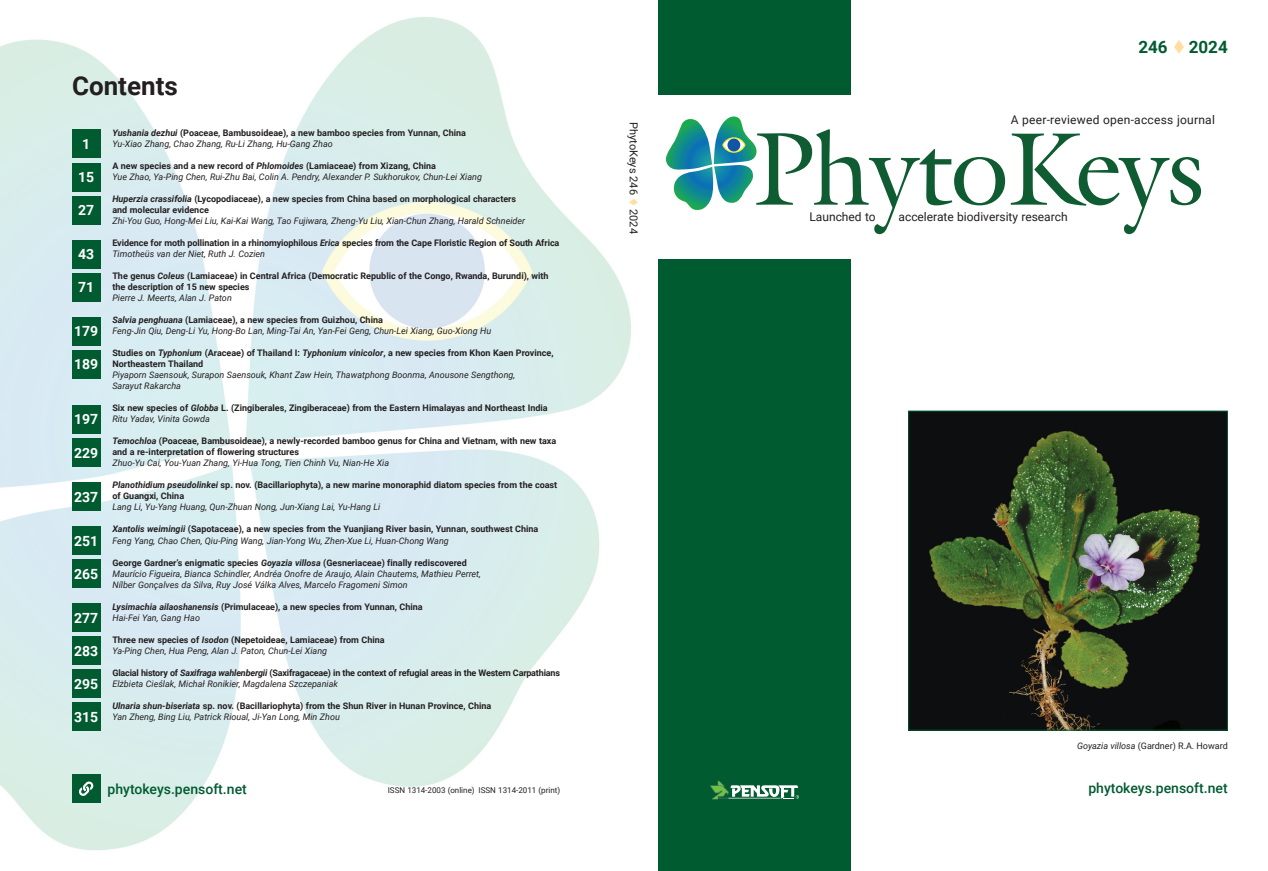
<style>
.page{position:relative;width:1268px;height:871px;background:#fff}
.page>*{position:absolute;margin:0;border:0;box-sizing:border-box;transform-origin:0 0}
.t1{font:700 26px "Roboto";color:#231f20}
.t2{font:700 17px "Roboto";color:#005b31}
.t3{font:500 14px "Roboto";color:#005b31}
.t4{font:700 14px "Roboto";color:#fff}
.t5{font:12px "Roboto";color:#231f20}
.t6{font:12px "Roboto";letter-spacing:.02em;color:#231f20}
.t7{font:11px "Roboto";color:#231f20}
.t8{font:700 9px/11px "Roboto";color:#231f20}
.t9{font:italic 9px/11px "Roboto";color:#231f20}
.t10{font:700 9px/11px "Roboto";letter-spacing:-.02em;color:#231f20}
.t11{font:9px "Roboto";color:#231f20}
.t12{font:8px "Roboto";color:#231f20}
.s1{font-style:italic}
.s2{font-weight:400;font-style:italic}
.s3{font-weight:700;font-style:normal}
.s4{font-weight:700}
.s5{color:#ffdea4}
</style>
<div class="page">
<img style="left:910px;top:412px;width:316px;height:316px">
<div style="left:908px;top:410px;width:320px;height:320px;border:1px solid #005b31"></div>
<img style="left:0;top:17px;width:631px;height:833px">
<div style="left:658px;top:259px;width:192px;height:611px;background:#005b31"></div>
<div style="left:658px;top:0;width:192px;height:95px;background:#005b31"></div>
<div style="left:72px;top:129px;width:28px;height:29px;background:#005b31"></div>
<div style="left:72px;top:163px;width:28px;height:28px;background:#005b31"></div>
<div style="left:72px;top:196px;width:28px;height:28px;background:#005b31"></div>
<div style="left:72px;top:240px;width:28px;height:28px;background:#005b31"></div>
<div style="left:72px;top:273px;width:28px;height:28px;background:#005b31"></div>
<div style="left:72px;top:317px;width:28px;height:28px;background:#005b31"></div>
<div style="left:72px;top:350px;width:28px;height:28px;background:#005b31"></div>
<div style="left:72px;top:405px;width:28px;height:28px;background:#005b31"></div>
<div style="left:72px;top:438px;width:28px;height:28px;background:#005b31"></div>
<div style="left:72px;top:482px;width:28px;height:28px;background:#005b31"></div>
<div style="left:72px;top:526px;width:28px;height:28px;background:#005b31"></div>
<div style="left:72px;top:559px;width:28px;height:28px;background:#005b31"></div>
<div style="left:72px;top:603px;width:28px;height:28px;background:#005b31"></div>
<div style="left:72px;top:636px;width:28px;height:28px;background:#005b31"></div>
<div style="left:72px;top:669px;width:28px;height:28px;background:#005b31"></div>
<div style="left:72px;top:702px;width:28px;height:28px;background:#005b31"></div>
<div style="left:72px;top:774px;width:28px;height:28px;background:#005b31"></div>
<svg style="left:79px;top:781px;width:15px;height:15px"></svg>
<svg style="left:1011px;top:133px;width:190px;height:101px"></svg>
<svg style="left:666px;top:116px;width:339px;height:118px"></svg>
<svg style="left:724px;top:138px;width:20px;height:13px"></svg>
<div style="left:727px;top:138px;width:13px;height:13px;background:#1056a3;border-radius:50%"></div>
<svg style="left:710px;top:780px;width:89px;height:19px"></svg>
<h1 class="t1" style="left:72px;top:68px;width:107px">Contents</h1>
<p class="t8" style="left:112px;top:127px;width:355px"><span class="s1">Yushania dezhui</span> (Poaceae, Bambusoideae), a new bamboo species from Yunnan, China<br><span class="s2">Yu-Xiao Zhang, Chao Zhang, Ru-Li Zhang, Hu-Gang Zhao</span></p>
<p class="t9" style="left:112px;top:160px;width:371px"><span class="s3">A new species and a new record of</span> <span class="s4">Phlomoides</span> <span class="s3">(Lamiaceae) from Xizang, China<br></span>Yue Zhao, Ya-Ping Chen, Rui-Zhu Bai, Colin A. Pendry, Alexander P. Sukhorukov, Chun-Lei Xiang</p>
<p class="t8" style="left:112px;top:193px;width:405px"><span class="s1">Huperzia crassifolia</span> (Lycopodiaceae), a new species from China based on morphological characters and molecular evidence</p>
<p class="t9" style="left:112px;top:215px;width:414px">Zhi-You Guo, Hong-Mei Liu, Kai-Kai Wang, Tao Fujiwara, Zheng-Yu Liu, Xian-Chun Zhang, Harald Schneider</p>
<p class="t8" style="left:112px;top:237px;width:449px">Evidence for moth pollination in a rhinomyiophilous <span class="s1">Erica</span> species from the Cape Floristic Region of South Africa<br><span class="s2">Timotheüs van der Niet, Ruth J. Cozien</span></p>
<p class="t8" style="left:112px;top:270px;width:438px">The genus <span class="s1">Coleus</span> (Lamiaceae) in Central Africa (Democratic Republic of the Congo, Rwanda, Burundi), with the description of 15 new species</p>
<p class="t9" style="left:112px;top:292px;width:121px">Pierre J. Meerts, Alan J. Paton</p>
<p class="t9" style="left:112px;top:314px;width:380px"><span class="s4">Salvia penghuana</span> <span class="s3">(Lamiaceae), a new species from Guizhou, China<br></span>Feng-Jin Qiu, Deng-Li Yu, Hong-Bo Lan, Ming-Tai An, Yan-Fei Geng, Chun-Lei Xiang, Guo-Xiong Hu</p>
<p class="t8" style="left:112px;top:347px;width:443px">Studies on <span class="s1">Typhonium</span> (Araceae) of Thailand I: <span class="s1">Typhonium vinicolor</span>, a new species from Khon Kaen Province,<br>Northeastern Thailand</p>
<p class="t9" style="left:112px;top:369px;width:404px">Piyaporn Saensouk, Surapon Saensouk, Khant Zaw Hein, Thawatphong Boonma, Anousone Sengthong,<br>Sarayut Rakarcha</p>
<p class="t8" style="left:112px;top:402px;width:437px">Six new species of <span class="s1">Globba</span> L. (Zingiberales, Zingiberaceae) from the Eastern Himalayas and Northeast India<br><span class="s2">Ritu Yadav, Vinita Gowda</span></p>
<p class="t8" style="left:112px;top:435px;width:445px"><span class="s1">Temochloa</span> (Poaceae, Bambusoideae), a newly-recorded bamboo genus for China and Vietnam, with new taxa and a re-interpretation of flowering structures</p>
<p class="t9" style="left:112px;top:457px;width:278px">Zhuo-Yu Cai, You-Yuan Zhang, Yi-Hua Tong, Tien Chinh Vu, Nian-He Xia</p>
<p class="t8" style="left:112px;top:479px;width:446px"><span class="s1">Planothidium pseudolinkei</span> sp. nov. (Bacillariophyta), a new marine monoraphid diatom species from the coast of Guangxi, China</p>
<p class="t9" style="left:112px;top:501px;width:269px">Lang Li, Yu-Yang Huang, Qun-Zhuan Nong, Jun-Xiang Lai, Yu-Hang Li</p>
<p class="t8" style="left:112px;top:523px;width:428px"><span class="s1">Xantolis weimingii</span> (Sapotaceae), a new species from the Yuanjiang River basin, Yunnan, southwest China<br><span class="s2">Feng Yang, Chao Chen, Qiu-Ping Wang, Jian-Yong Wu, Zhen-Xue Li, Huan-Chong Wang</span></p>
<p class="t9" style="left:112px;top:556px;width:370px"><span class="s3">George Gardner’s enigmatic species</span> <span class="s4">Goyazia villosa</span> <span class="s3">(Gesneriaceae) finally rediscovered<br></span>Maurício Figueira, Bianca Schindler, Andréa Onofre de Araujo, Alain Chautems, Mathieu Perret,<br>Nílber Gonçalves da Silva, Ruy José Válka Alves, Marcelo Fragomeni Simon</p>
<p class="t8" style="left:112px;top:600px;width:312px"><span class="s1">Lysimachia ailaoshanensis</span> (Primulaceae), a new species from Yunnan, China<br><span class="s2">Hai-Fei Yan, Gang Hao</span></p>
<p class="t8" style="left:112px;top:633px;width:274px">Three new species of <span class="s1">Isodon</span> (Nepetoideae, Lamiaceae) from China<br><span class="s2">Ya-Ping Chen, Hua Peng, Alan J. Paton, Chun-Lei Xiang</span></p>
<p class="t10" style="left:112px;top:666px;width:449px">Glacial history of <span class="s1">Saxifraga wahlenbergii</span> (Saxifragaceae) in the context of refugial areas in the Western Carpathians<br><span class="s2">Elżbieta Cieślak, Michał Ronikier, Magdalena Szczepaniak</span></p>
<p class="t8" style="left:112px;top:699px;width:380px"><span class="s1">Ulnaria shun-biseriata</span> sp. nov. (Bacillariophyta) from the Shun River in Hunan Province, China<br><span class="s2">Yan Zheng, Bing Liu, Patrick Rioual, Ji-Yan Long, Min Zhou</span></p>
<h3 class="t4" style="left:82px;top:134px;width:10px">1</h3>
<h3 class="t4" style="left:78px;top:167px;width:18px">15</h3>
<h3 class="t4" style="left:78px;top:200px;width:18px">27</h3>
<h3 class="t4" style="left:78px;top:244px;width:18px">43</h3>
<h3 class="t4" style="left:78px;top:277px;width:18px">71</h3>
<h3 class="t4" style="left:74px;top:321px;width:26px">179</h3>
<h3 class="t4" style="left:74px;top:354px;width:26px">189</h3>
<h3 class="t4" style="left:74px;top:409px;width:26px">197</h3>
<h3 class="t4" style="left:74px;top:442px;width:26px">229</h3>
<h3 class="t4" style="left:74px;top:486px;width:26px">237</h3>
<h3 class="t4" style="left:74px;top:530px;width:26px">251</h3>
<h3 class="t4" style="left:74px;top:563px;width:26px">265</h3>
<h3 class="t4" style="left:74px;top:607px;width:26px">277</h3>
<h3 class="t4" style="left:74px;top:640px;width:26px">283</h3>
<h3 class="t4" style="left:74px;top:673px;width:26px">295</h3>
<h3 class="t4" style="left:74px;top:706px;width:26px">315</h3>
<h3 class="t3" style="left:108px;top:779px;width:141px">phytokeys.pensoft.net</h3>
<p class="t12" style="left:388px;top:784px;width:174px">ISSN 1314-2003 (online) ISSN 1314-2011 (print)</p>
<p class="t7" style="left:641px;top:122px;width:113px;rotate:90deg">PhytoKeys 246 <span class="s5">▼</span> 2024</p>
<h2 class="t2" style="left:1138px;top:35px;width:91px">246 <span class="s5">▼</span> 2024</h2>
<h3 class="t6" style="left:1011px;top:111px;width:206px">A peer-reviewed open-access journal</h3>
<h3 class="t5" style="left:809px;top:208px;width:68px">Launched to</h3>
<h3 class="t5" style="left:898px;top:208px;width:171px">accelerate biodiversity research</h3>
<p class="t11" style="left:1077px;top:739px;width:152px"><span class="s1">Goyazia villosa</span> (Gardner) R.A. Howard</p>
<h3 class="t3" style="left:1088px;top:778px;width:141px">phytokeys.pensoft.net</h3>
</div>
